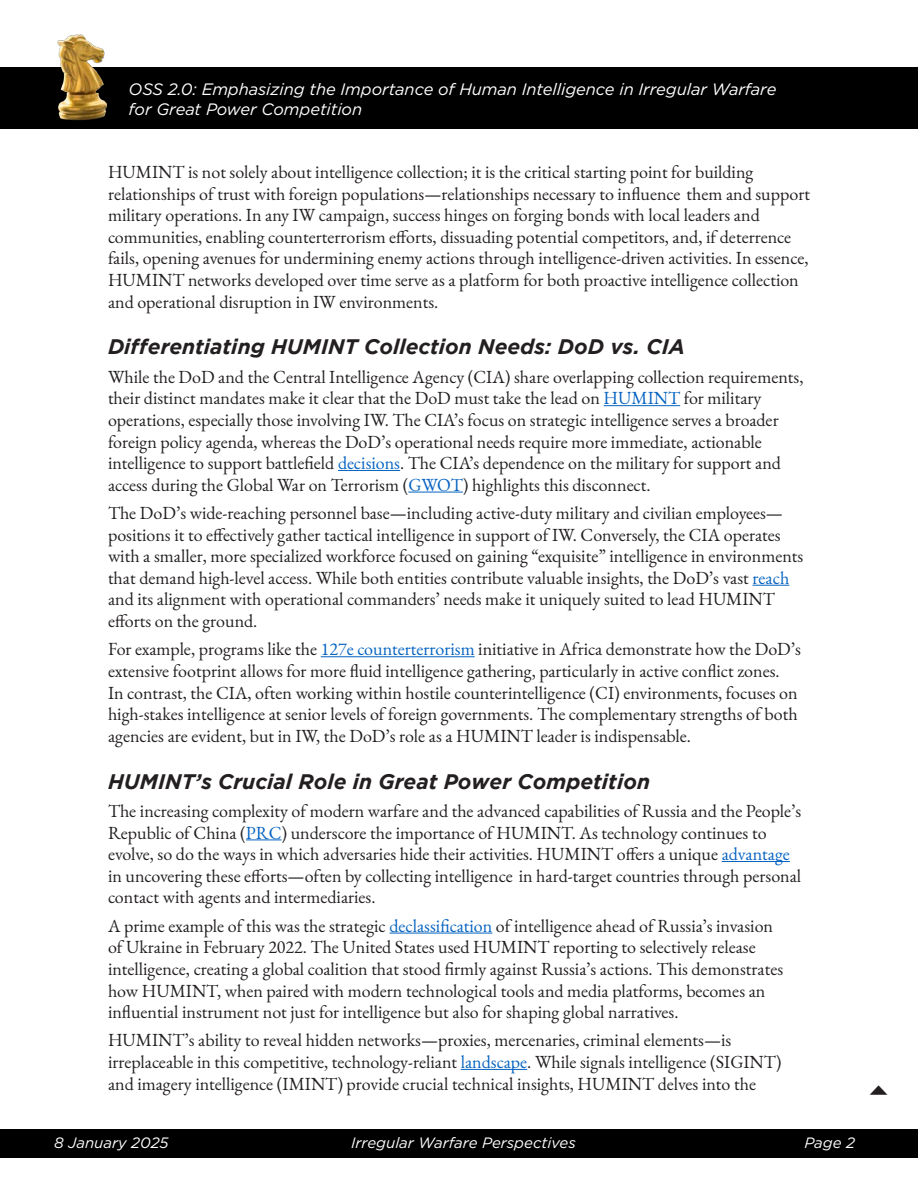
<style>
.page{position:relative;width:918px;height:1188px;background:#fff}
.page>*{position:absolute;margin:0;border:0;box-sizing:border-box;transform-origin:0 0}
.t1{font:italic 700 21px "Gotham";color:#231f20}
.t2{font:18px/21.6px "EB Garamond";color:#231f20}
.t3{font:italic 16.5px/19.8px "Gotham";letter-spacing:-.005em;color:#fff}
.t4{font:italic 15px "Gotham";color:#fff}
.s1{color:#0563c1}
</style>
<div class="page">
<div style="left:0;top:68px;width:918px;height:61px;background:#000"></div>
<div style="left:0;top:1130px;width:918px;height:28px;background:#000"></div>
<img style="left:57px;top:34px;width:50px;height:87px">
<hr style="left:604px;top:405px;width:76px;height:1px;background:#0563c1">
<hr style="left:338px;top:470px;width:62px;height:1px;background:#0563c1">
<hr style="left:408px;top:492px;width:55px;height:1px;background:#0563c1">
<hr style="left:753px;top:585px;width:36px;height:1px;background:#0563c1">
<hr style="left:321px;top:656px;width:154px;height:1px;background:#0563c1">
<hr style="left:246px;top:839px;width:36px;height:1px;background:#0563c1">
<hr style="left:722px;top:861px;width:68px;height:1px;background:#0563c1">
<hr style="left:390px;top:933px;width:102px;height:1px;background:#0563c1">
<hr style="left:461px;top:1069px;width:66px;height:1px;background:#0563c1">
<p class="t3" style="left:129px;top:79px;width:649px">OSS 2.0: Emphasizing the Importance of Human Intelligence in Irregular Warfare for Great Power Competition</p>
<p class="t2" style="left:108px;top:161px;width:704px">HUMINT is not solely about intelligence collection; it is the critical starting point for building relationships of trust with foreign populations—relationships necessary to influence them and support military operations. In any IW campaign, success hinges on forging bonds with local leaders and communities, enabling counterterrorism efforts, dissuading potential competitors, and, if deterrence fails, opening avenues for undermining enemy actions through intelligence-driven activities. In essence, HUMINT networks developed over time serve as a platform for both proactive intelligence collection and operational disruption in IW environments.</p>
<p class="t1" style="left:108px;top:335px;width:578px">Differentiating HUMINT Collection Needs: DoD vs. CIA</p>
<p class="t2" style="left:108px;top:366px;width:697px">While the DoD and the Central Intelligence Agency (CIA) share overlapping collection requirements, their distinct mandates make it clear that the DoD must take the lead on <span class="s1">HUMINT</span> for military operations, especially those involving IW. The CIA’s focus on strategic intelligence serves a broader foreign policy agenda, whereas the DoD’s operational needs require more immediate, actionable intelligence to support battlefield <span class="s1">decisions</span>. The CIA’s dependence on the military for support and access during the Global War on Terrorism (<span class="s1">GWOT</span>) highlights this disconnect.</p>
<p class="t2" style="left:108px;top:502px;width:697px">The DoD’s wide-reaching personnel base—including active-duty military and civilian employees— positions it to effectively gather tactical intelligence in support of IW. Conversely, the CIA operates with a smaller, more specialized workforce focused on gaining “exquisite” intelligence in environments that demand high-level access. While both entities contribute valuable insights, the DoD’s vast <span class="s1">reach </span>and its alignment with operational commanders’ needs make it uniquely suited to lead HUMINT efforts on the ground.</p>
<p class="t2" style="left:108px;top:639px;width:695px">For example, programs like the <span class="s1">127e counterterrorism</span> initiative in Africa demonstrate how the DoD’s extensive footprint allows for more fluid intelligence gathering, particularly in active conflict zones.<br>In contrast, the CIA, often working within hostile counterintelligence (CI) environments, focuses on high-stakes intelligence at senior levels of foreign governments. The complementary strengths of both agencies are evident, but in IW, the DoD’s role as a HUMINT leader is indispensable.</p>
<p class="t1" style="left:108px;top:769px;width:544px">HUMINT’s Crucial Role in Great Power Competition</p>
<p class="t2" style="left:108px;top:800px;width:695px">The increasing complexity of modern warfare and the advanced capabilities of Russia and the People’s Republic of China (<span class="s1">PRC</span>) underscore the importance of HUMINT. As technology continues to evolve, so do the ways in which adversaries hide their activities. HUMINT offers a unique <span class="s1">advantage </span>in uncovering these efforts—often by collecting intelligence in hard-target countries through personal contact with agents and intermediaries.</p>
<p class="t2" style="left:108px;top:915px;width:677px">A prime example of this was the strategic <span class="s1">declassification</span> of intelligence ahead of Russia’s invasion of Ukraine in February 2022. The United States used HUMINT reporting to selectively release intelligence, creating a global coalition that stood firmly against Russia’s actions. This demonstrates how HUMINT, when paired with modern technological tools and media platforms, becomes an influential instrument not just for intelligence but also for shaping global narratives.</p>
<p class="t2" style="left:108px;top:1030px;width:675px">HUMINT’s ability to reveal hidden networks—proxies, mercenaries, criminal elements—is irreplaceable in this competitive, technology-reliant <span class="s1">landscape</span>. While signals intelligence (SIGINT) and imagery intelligence (IMINT) provide crucial technical insights, HUMINT delves into the</p>
<p class="t4" style="left:54px;top:1134px;width:116px">8 January 2025</p>
<p class="t4" style="left:351px;top:1134px;width:226px">Irregular Warfare Perspectives</p>
<p class="t4" style="left:804px;top:1134px;width:52px">Page 2</p>
</div>
